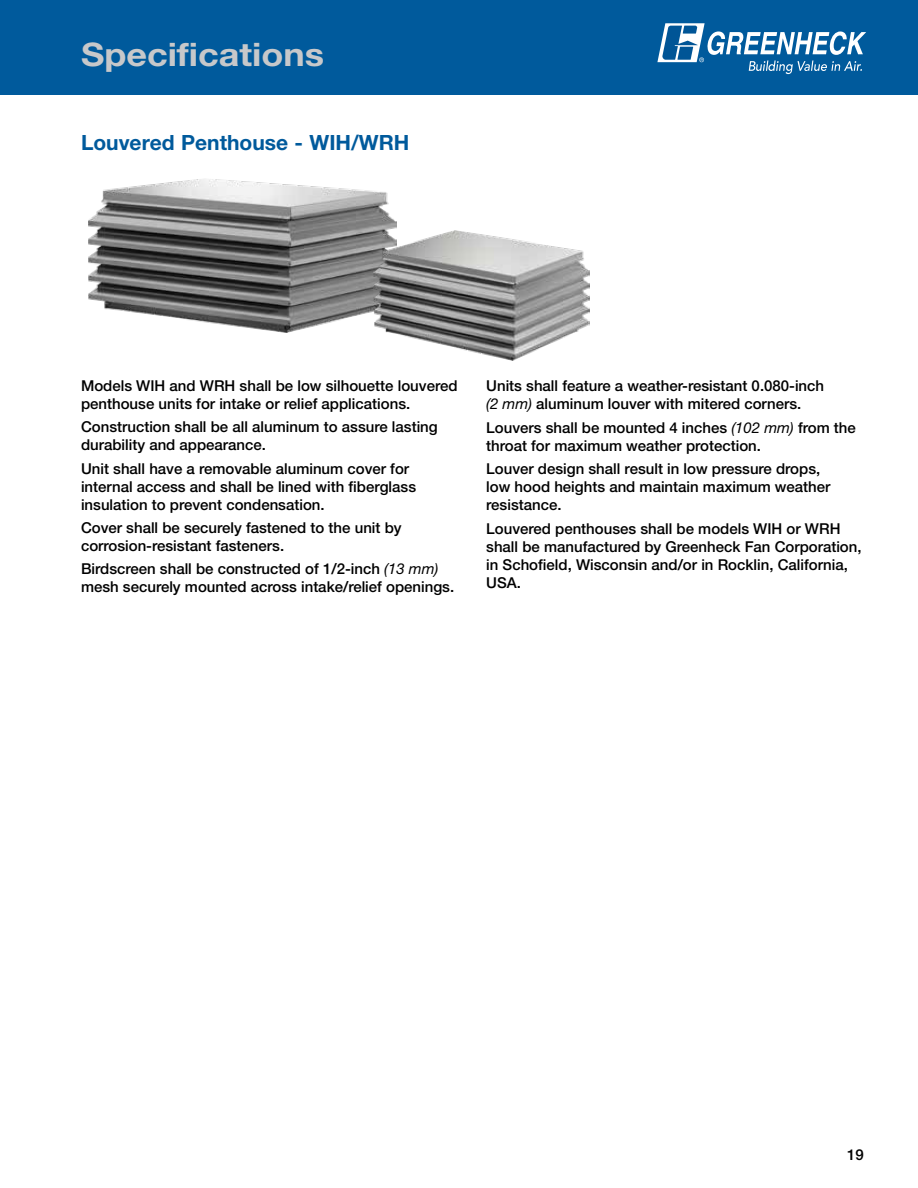
<style>
.page{position:relative;width:918px;height:1188px;background:#fff}
.page>*{position:absolute;margin:0;border:0;box-sizing:border-box;transform-origin:0 0}
.t1{font:700 32.4px "Helvetica Neue LT Std";color:#c7c8ca;scale:1.11 1}
.t2{font:700 21px "Helvetica Neue LT Std";color:#005a9c}
.t3{font:500 15px/18px "Helvetica Neue LT Std";color:#000}
.s1{font-weight:400;font-style:italic}
</style>
<div class="page">
<div style="left:0;top:0;width:918px;height:94px;background:#005a9c"></div>
<svg style="left:657px;top:23px;width:209px;height:51px"></svg>
<img style="left:88px;top:179px;width:309px;height:154px">
<img style="left:374px;top:230px;width:216px;height:130px">
<h1 class="t1" style="left:81px;top:35px;width:221px">Specifications</h1>
<h2 class="t2" style="left:81px;top:130px;width:330px">Louvered Penthouse - WIH/WRH</h2>
<p class="t3" style="left:81px;top:376px;width:378px">Models WIH and WRH shall be low silhouette louvered penthouse units for intake or relief applications.</p>
<p class="t3" style="left:81px;top:418px;width:358px">Construction shall be all aluminum to assure lasting durability and appearance.</p>
<p class="t3" style="left:81px;top:459px;width:337px">Unit shall have a removable aluminum cover for internal access and shall be lined with fiberglass insulation to prevent condensation.</p>
<p class="t3" style="left:81px;top:518px;width:322px">Cover shall be securely fastened to the unit by corrosion-resistant fasteners.</p>
<p class="t3" style="left:81px;top:560px;width:375px">Birdscreen shall be constructed of 1/2-inch <span class="s1">(13 mm) </span>mesh securely mounted across intake/relief openings.</p>
<p class="t3" style="left:486px;top:377px;width:339px">Units shall feature a weather-resistant 0.080-inch <span class="s1">(2 mm)</span> aluminum louver with mitered corners.</p>
<p class="t3" style="left:486px;top:418px;width:371px">Louvers shall be mounted 4 inches <span class="s1">(102 mm)</span> from the throat for maximum weather protection.</p>
<p class="t3" style="left:486px;top:460px;width:346px">Louver design shall result in low pressure drops, low hood heights and maintain maximum weather resistance.</p>
<p class="t3" style="left:486px;top:519px;width:377px">Louvered penthouses shall be models WIH or WRH shall be manufactured by Greenheck Fan Corporation, in Schofield, Wisconsin and/or in Rocklin, California, USA.</p>
<p class="t3" style="left:847px;top:1145px;width:18px">19</p>
</div>
